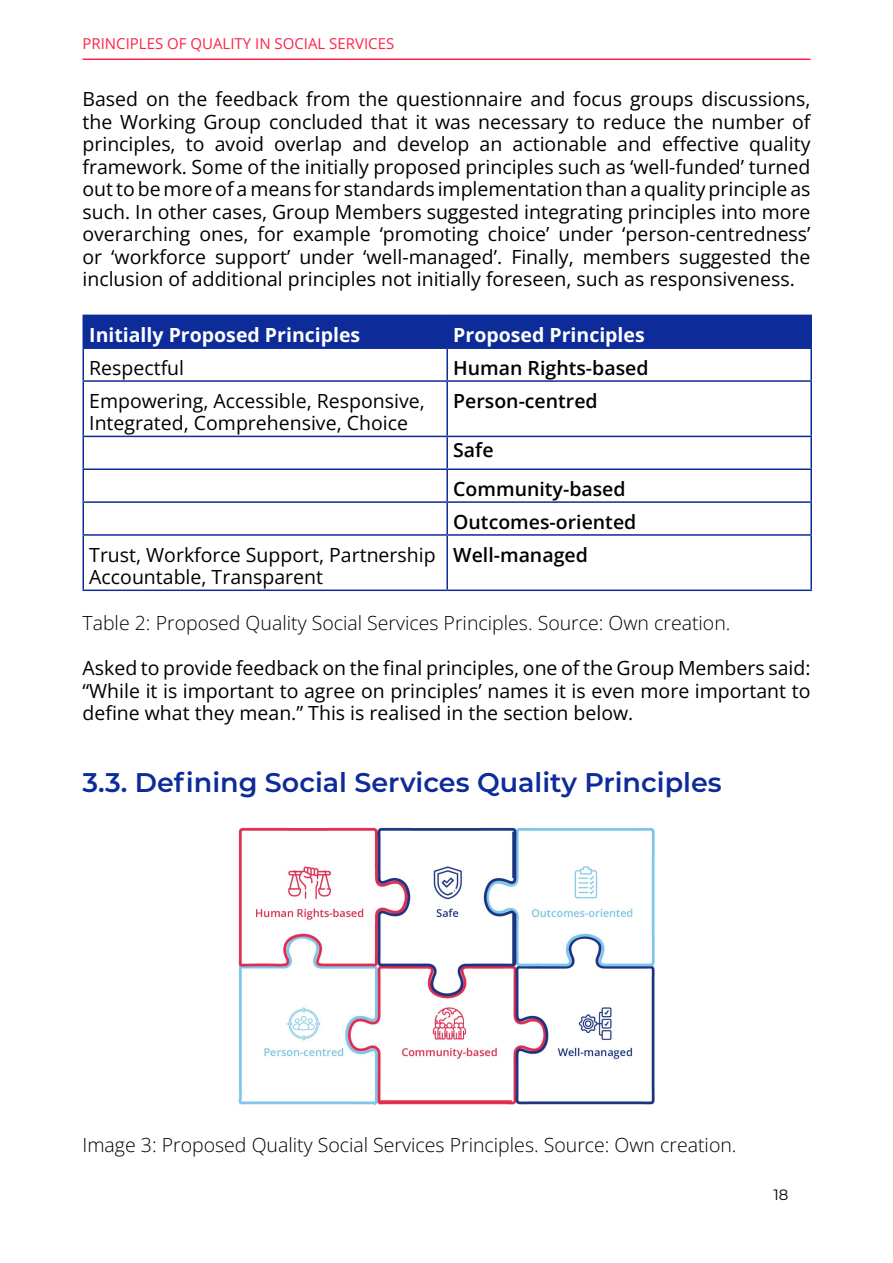
<style>
.page{position:relative;width:893px;height:1263px;background:#fff}
.page>*{position:absolute;margin:0;border:0;box-sizing:border-box;transform-origin:0 0}
.t1{font:600 27px "Montserrat";color:#0d2b99}
.t2{font:19.5px/22.5px "Open Sans";color:#000;text-align:justify}
.t3{font:300 19.5px "Open Sans";color:#000}
.t4{font:600 19.5px "Open Sans";color:#000}
.t5{font:700 19.5px "Open Sans";color:#fff}
.t6{font:600 19.5px "Open Sans";color:#000}
.t7{font:15px "Open Sans";color:#ff2248}
.t8{font:15px "Montserrat";color:#000}
</style>
<div class="page">
<div style="left:84px;top:316px;width:726px;height:31px;background:#0d2b99"></div>
<hr style="left:82px;top:315px;width:365px;height:1px;background:#0d2b99">
<hr style="left:82px;top:316px;width:2px;height:31px;background:#0d2b99">
<hr style="left:447px;top:315px;width:365px;height:1px;background:#0d2b99">
<hr style="left:446px;top:316px;width:2px;height:31px;background:#0d2b99">
<hr style="left:810px;top:316px;width:2px;height:31px;background:#0d2b99">
<hr style="left:82px;top:347px;width:365px;height:2px;background:#0d2b99">
<hr style="left:82px;top:349px;width:2px;height:31px;background:#0d2b99">
<hr style="left:447px;top:347px;width:365px;height:2px;background:#0d2b99">
<hr style="left:446px;top:349px;width:2px;height:31px;background:#0d2b99">
<hr style="left:810px;top:349px;width:2px;height:31px;background:#0d2b99">
<hr style="left:82px;top:380px;width:365px;height:2px;background:#0d2b99">
<hr style="left:82px;top:382px;width:2px;height:54px;background:#0d2b99">
<hr style="left:447px;top:380px;width:365px;height:2px;background:#0d2b99">
<hr style="left:446px;top:382px;width:2px;height:54px;background:#0d2b99">
<hr style="left:810px;top:382px;width:2px;height:54px;background:#0d2b99">
<hr style="left:82px;top:436px;width:365px;height:1px;background:#0d2b99">
<hr style="left:82px;top:437px;width:2px;height:31px;background:#0d2b99">
<hr style="left:447px;top:436px;width:365px;height:1px;background:#0d2b99">
<hr style="left:446px;top:437px;width:2px;height:31px;background:#0d2b99">
<hr style="left:810px;top:437px;width:2px;height:31px;background:#0d2b99">
<hr style="left:82px;top:468px;width:365px;height:2px;background:#0d2b99">
<hr style="left:82px;top:470px;width:2px;height:31px;background:#0d2b99">
<hr style="left:447px;top:468px;width:365px;height:2px;background:#0d2b99">
<hr style="left:446px;top:470px;width:2px;height:31px;background:#0d2b99">
<hr style="left:810px;top:470px;width:2px;height:31px;background:#0d2b99">
<hr style="left:82px;top:501px;width:365px;height:2px;background:#0d2b99">
<hr style="left:82px;top:503px;width:2px;height:31px;background:#0d2b99">
<hr style="left:447px;top:501px;width:365px;height:2px;background:#0d2b99">
<hr style="left:446px;top:503px;width:2px;height:31px;background:#0d2b99">
<hr style="left:810px;top:503px;width:2px;height:31px;background:#0d2b99">
<hr style="left:82px;top:534px;width:365px;height:2px;background:#0d2b99">
<hr style="left:82px;top:536px;width:2px;height:53px;background:#0d2b99">
<hr style="left:447px;top:534px;width:365px;height:2px;background:#0d2b99">
<hr style="left:446px;top:536px;width:2px;height:53px;background:#0d2b99">
<hr style="left:810px;top:536px;width:2px;height:53px;background:#0d2b99">
<hr style="left:82px;top:589px;width:365px;height:2px;background:#0d2b99">
<hr style="left:447px;top:589px;width:365px;height:2px;background:#0d2b99">
<hr style="left:82px;top:59px;width:728px;height:1px;background:#ff2248">
<img style="left:238px;top:827px;width:417px;height:279px">
<p class="t7" style="left:82px;top:33px;width:313px">PRINCIPLES OF QUALITY IN SOCIAL SERVICES</p>
<p class="t2" style="left:82px;top:87px;width:729px">Based on the feedback from the questionnaire and focus groups discussions, the Working Group concluded that it was necessary to reduce the number of principles, to avoid overlap and develop an actionable and effective quality framework. Some of the initially proposed principles such as ‘well-funded’ turned out to be more of a means for standards implementation than a quality principle as such. In other cases, Group Members suggested integrating principles into more overarching ones, for example ‘promoting choice’ under ‘person-centredness’ or ‘workforce support’ under ‘well-managed’. Finally, members suggested the inclusion of additional principles not initially foreseen, such as responsiveness.</p>
<p class="t5" style="left:89px;top:321px;width:273px">Initially Proposed Principles</p>
<p class="t5" style="left:453px;top:321px;width:193px">Proposed Principles</p>
<p class="t2" style="left:89px;top:356px;width:96px">Respectful</p>
<p class="t4" style="left:453px;top:355px;width:197px">Human Rights-based</p>
<p class="t2" style="left:89px;top:389px;width:337px">Empowering, Accessible, Responsive,<br>Integrated, Comprehensive, Choice</p>
<p class="t4" style="left:453px;top:387px;width:146px">Person-centred</p>
<p class="t6" style="left:453px;top:437px;width:42px">Safe</p>
<p class="t4" style="left:453px;top:476px;width:174px">Community-based</p>
<p class="t4" style="left:453px;top:508px;width:185px">Outcomes-oriented</p>
<p class="t2" style="left:89px;top:543px;width:348px">Trust, Workforce Support, Partnership<br>Accountable, Transparent</p>
<p class="t4" style="left:453px;top:541px;width:136px">Well-managed</p>
<p class="t3" style="left:82px;top:610px;width:649px">Table 2: Proposed Quality Social Services Principles. Source: Own creation.</p>
<p class="t2" style="left:82px;top:656px;width:729px">Asked to provide feedback on the final principles, one of the Group Members said: “While it is important to agree on principles’ names it is even more important to define what they mean.” This is realised in the section below.</p>
<p class="t1" style="left:82px;top:763px;width:641px">3.3. Defining Social Services Quality Principles</p>
<p class="t3" style="left:82px;top:1132px;width:656px">Image 3: Proposed Quality Social Services Principles. Source: Own creation.</p>
<p class="t8" style="left:773px;top:1184px;width:16px">18</p>
</div>
